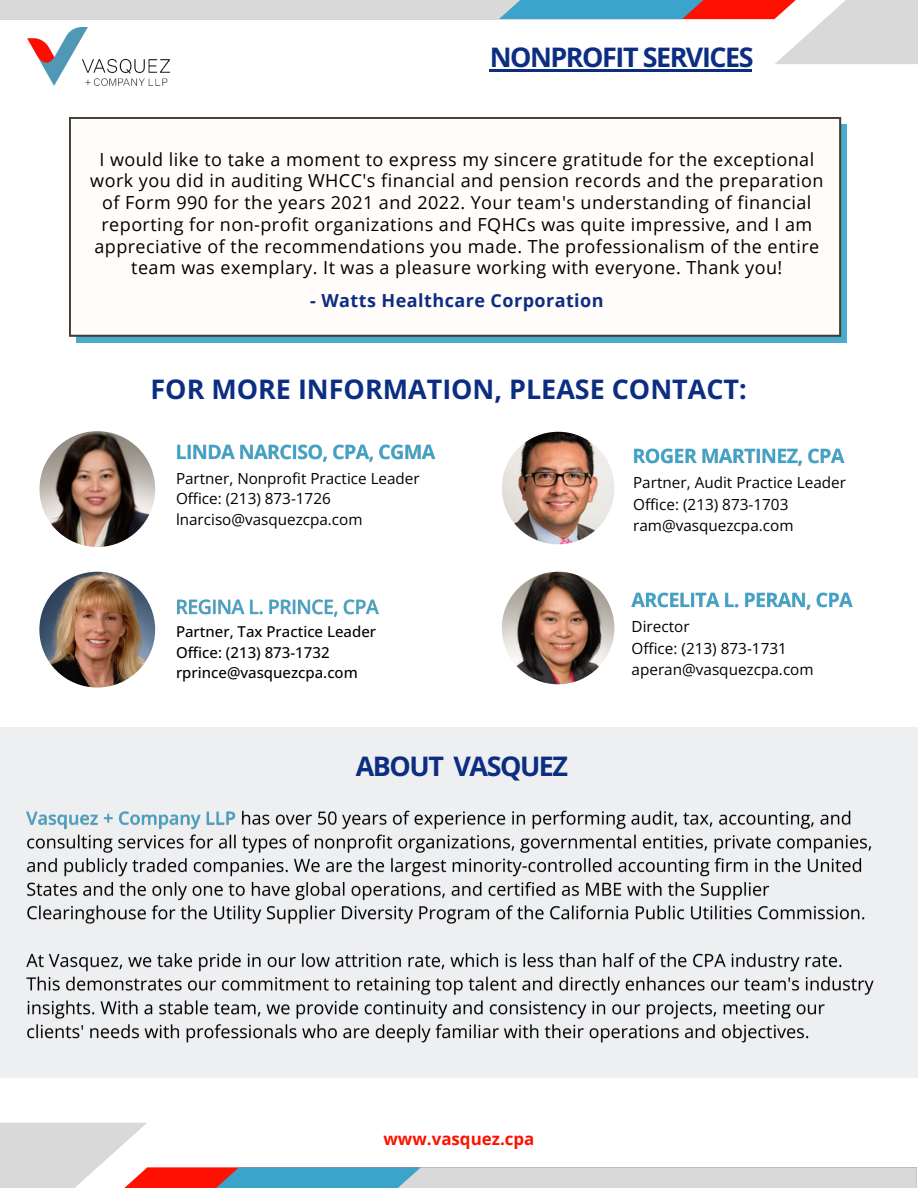
<style>
.page{position:relative;width:918px;height:1188px;background:#fff}
.page>*{position:absolute;margin:0;border:0;box-sizing:border-box;transform-origin:0 0}
.t1{font:700 26.85px "Open Sans";color:#0c2e82}
.t2{font:700 26.85px "Open Sans";letter-spacing:-.055em;color:#0c2e82}
.t3{font:18px/21.8px "Open Sans";letter-spacing:.025em;color:#000;text-align:center}
.t4{font:700 18px "Open Sans";letter-spacing:.025em;color:#0c2e82}
.t5{font:700 16.95px "Open Sans";color:#ff1101}
.t6{font:15.3px/21.3px "Open Sans";color:#000}
.t7{font:500 15px "Open Sans";color:#000}
</style>
<div class="page">
<div style="left:0;top:727px;width:918px;height:351px;background:#eeeff1"></div>
<svg style="left:0;top:1123px;width:917px;height:65px"></svg>
<img style="left:39px;top:431px;width:116px;height:116px;border-radius:50%">
<svg style="left:0;top:0;width:918px;height:64px"></svg>
<div style="left:77px;top:125px;width:770px;height:218px;background:#4babce"></div>
<div style="left:69px;top:117px;width:772px;height:220px;background:#fffcfa"></div>
<img style="left:502px;top:432px;width:112px;height:112px;border-radius:50%">
<img style="left:39px;top:572px;width:116px;height:116px;border-radius:50%">
<img style="left:177px;top:444px;width:259px;height:18px">
<img style="left:26px;top:810px;width:848px;height:233px">
<img style="left:633px;top:448px;width:212px;height:18px">
<img style="left:177px;top:599px;width:202px;height:18px">
<img style="left:502px;top:572px;width:112px;height:112px;border-radius:50%">
<img style="left:631px;top:592px;width:222px;height:18px">
<img style="left:28px;top:28px;width:141px;height:57px">
<hr style="left:490px;top:69px;width:262px;height:3px;background:#0c2e82">
<h1 class="t2" style="left:490px;top:38px;width:265px">NONPROFIT SERVICES</h1>
<h6 class="t3" style="left:90px;top:148px;width:735px">I would like to take a moment to express my sincere gratitude for the exceptional work you did in auditing WHCC's financial and pension records and the preparation of Form 990 for the years 2021 and 2022. Your team's understanding of financial reporting for non-profit organizations and FQHCs was quite impressive, and I am appreciative of the recommendations you made. The professionalism of the entire team was exemplary. It was a pleasure working with everyone. Thank you!</h6>
<p class="t4" style="left:310px;top:287px;width:295px">- Watts Healthcare Corporation</p>
<h3 class="t1" style="left:150px;top:371px;width:598px">FOR MORE INFORMATION, PLEASE CONTACT:</h3>
<h4 class="t6" style="left:176px;top:468px;width:245px;line-height:20.2px">Partner, Nonprofit Practice Leader<br>Office: (213) 873-1726 lnarciso@vasquezcpa.com</h4>
<p class="t7" style="left:176px;top:621px;width:202px">Partner, Tax Practice Leader</p>
<p class="t7" style="left:176px;top:642px;width:155px">Office: (213) 873-1732</p>
<p class="t7" style="left:176px;top:662px;width:183px">rprince@vasquezcpa.com</p>
<p class="t2" style="left:356px;top:748px;width:214px">ABOUT VASQUEZ</p>
<h6 class="t6" style="left:633px;top:472px;width:214px">Partner, Audit Practice Leader<br>Office: (213) 873-1703 ram@vasquezcpa.com</h6>
<p class="t6" style="left:632px;top:616px;width:184px">Director<br>Office: (213) 873-1731 aperan@vasquezcpa.com</p>
<h1 class="t5" style="left:383px;top:1127px;width:153px">www.vasquez.cpa</h1>
</div>
